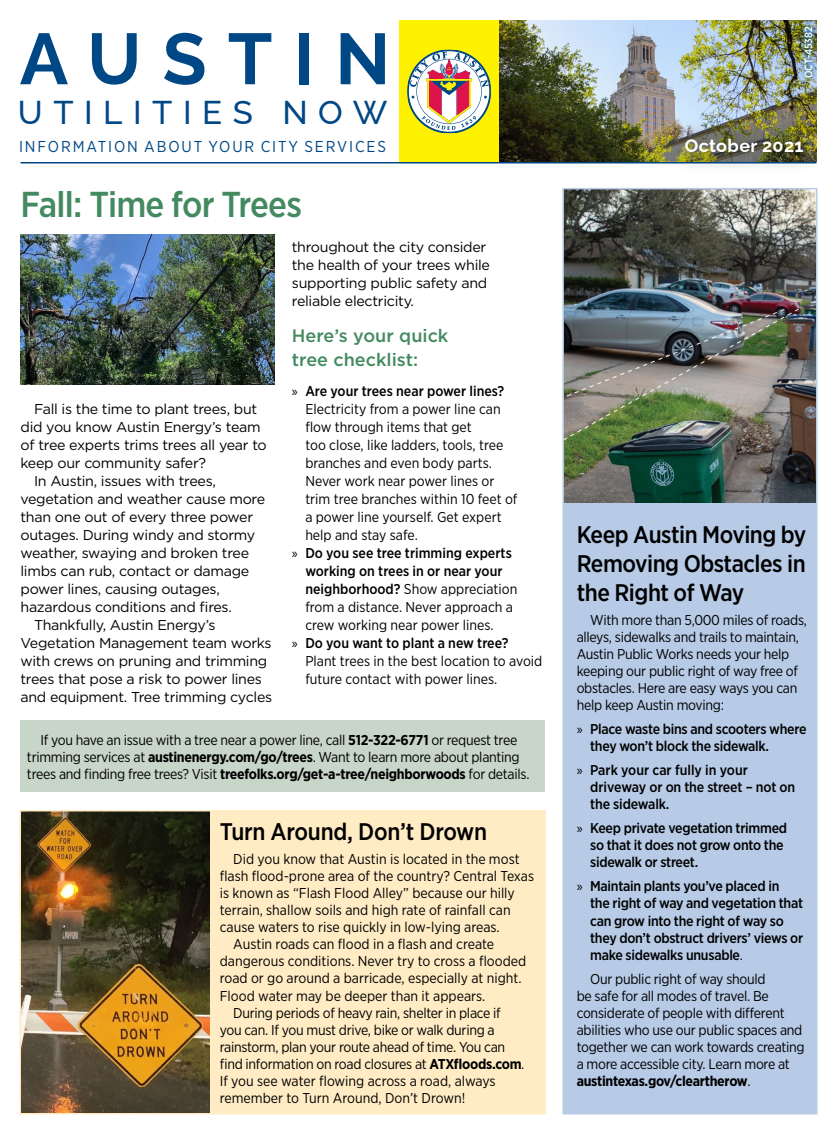
<style>
.page{position:relative;width:837px;height:1134px;background:#fff}
.page>*{position:absolute;margin:0;border:0;box-sizing:border-box;transform-origin:0 0}
.t1{font:700 72px "Raleway";letter-spacing:.295em;color:#004785}
.t2{font:500 36px "Gotham Narrow";letter-spacing:-.02em;color:#438a60}
.t3{font:500 33px "Raleway";letter-spacing:.32em;color:#004785}
.t4{font:500 24px/28.8px "Gotham Narrow";letter-spacing:-.02em;color:#000;text-align:justify}
.t5{font:500 18px/24px "Gotham";color:#438a60}
.t6{font:700 18px "Raleway";letter-spacing:.02em;color:#fff}
.t7{font:15.75px "Gotham Narrow";letter-spacing:.12em;color:#004785}
.t8{font:14.25px "Gotham Narrow";color:#000}
.t9{font:14.25px/17.1px "Gotham Narrow";letter-spacing:-.02em;color:#000}
.t10{font:14.25px/18px "Gotham";letter-spacing:-.02em;color:#000}
.t11{font:500 14.25px/17.1px "Gotham Narrow";letter-spacing:-.02em;color:#000}
.t12{font:500 14.25px "Gotham Narrow";color:#000}
.t13{font:500 10.5px "Gotham Narrow";color:#fff}
.s1{font-family:"Myriad Pro";font-weight:400}
.s2{font-weight:500}
.s3{font-weight:700}
.s4{font-weight:400}
</style>
<div class="page">
<img style="left:499px;top:21px;width:317px;height:141px">
<div style="left:664px;top:119px;width:159px;height:56px;background:#000;opacity:.71"></div>
<div style="left:399px;top:21px;width:100px;height:142px;background:#fff200"></div>
<svg style="left:407px;top:50px;width:84px;height:83px"></svg>
<hr style="left:21px;top:162px;width:795px;height:2px;background:#004785">
<div style="left:798px;top:21px;width:20px;height:63px;background:#005385;opacity:.7"></div>
<img style="left:21px;top:234px;width:253px;height:150px">
<div style="left:20px;top:720px;width:525px;height:72px;background:#c8d5c9"></div>
<div style="left:563px;top:192px;width:254px;height:922px;background:#b7cae6"></div>
<img style="left:565px;top:191px;width:250px;height:311px">
<div style="left:562px;top:188px;width:256px;height:927px;border:2px solid #b7cae6"></div>
<div style="left:20px;top:810px;width:525px;height:304px;background:#ffecc5"></div>
<img style="left:22px;top:813px;width:187px;height:299px">
<div style="left:19px;top:810px;width:527px;height:305px;border:2px solid #ffecc5"></div>
<p class="t13" style="left:802px;top:78px;width:53px;rotate:-90deg">OCT-45382</p>
<h1 class="t1" style="left:20px;top:1px;width:372px">AUSTIN</h1>
<h3 class="t3" style="left:18px;top:86px;width:371px">UTILITIES NOW</h3>
<p class="t7" style="left:19px;top:137px;width:368px">INFORMATION ABOUT YOUR CITY SERVICES</p>
<p class="t6" style="left:685px;top:132px;width:120px">October 2021</p>
<h2 class="t2" style="left:21px;top:181px;width:283px">Fall: Time for Trees</h2>
<p class="t10" style="left:34px;top:400px;width:225px">Fall is the time to plant trees, but</p>
<p class="t10" style="left:21px;top:418px;width:242px">did you know Austin Energy’s team</p>
<p class="t10" style="left:21px;top:436px;width:248px">of tree experts trims trees all year to</p>
<p class="t10" style="left:21px;top:454px;width:187px">keep our community safer?</p>
<p class="t10" style="left:34px;top:472px;width:183px">In Austin, issues with trees,</p>
<p class="t10" style="left:21px;top:490px;width:246px">vegetation and weather cause more</p>
<p class="t10" style="left:21px;top:508px;width:234px">than one out of every three power</p>
<p class="t10" style="left:21px;top:526px;width:236px">outages. During windy and stormy</p>
<p class="t10" style="left:21px;top:544px;width:230px">weather, swaying and broken tree</p>
<p class="t10" style="left:21px;top:562px;width:230px">limbs can rub, contact or damage</p>
<p class="t10" style="left:21px;top:580px;width:201px">power lines, causing outages,</p>
<p class="t10" style="left:21px;top:598px;width:213px">hazardous conditions and fires.</p>
<p class="t10" style="left:34px;top:616px;width:183px">Thankfully, Austin Energy’s</p>
<p class="t10" style="left:21px;top:634px;width:253px">Vegetation Management team works</p>
<p class="t10" style="left:21px;top:652px;width:248px">with crews on pruning and trimming</p>
<p class="t10" style="left:21px;top:670px;width:243px">trees that pose a risk to power lines</p>
<p class="t10" style="left:21px;top:688px;width:253px">and equipment. Tree trimming cycles</p>
<p class="t10" style="left:292px;top:238px;width:200px">throughout the city consider the health of your trees while supporting public safety and reliable electricity.</p>
<p class="t5" style="left:292px;top:323px;width:158px">Here’s your quick tree checklist:</p>
<p class="t12" style="left:292px;top:382px;width:214px"><span class="s1">»</span> Are your trees near power lines?</p>
<p class="t8" style="left:305px;top:400px;width:197px">Electricity from a power line can</p>
<p class="t8" style="left:305px;top:418px;width:168px">flow through items that get</p>
<p class="t8" style="left:305px;top:436px;width:200px">too close, like ladders, tools, tree</p>
<p class="t8" style="left:305px;top:454px;width:188px">branches and even body parts.</p>
<p class="t8" style="left:305px;top:472px;width:191px">Never work near power lines or</p>
<p class="t8" style="left:305px;top:490px;width:214px">trim tree branches within 10 feet of</p>
<p class="t8" style="left:305px;top:508px;width:198px">a power line yourself. Get expert</p>
<p class="t8" style="left:305px;top:526px;width:114px">help and stay safe.</p>
<p class="t12" style="left:292px;top:544px;width:222px"><span class="s1">»</span> Do you see tree trimming experts</p>
<p class="t12" style="left:305px;top:562px;width:199px">working on trees in or near your</p>
<p class="t8" style="left:305px;top:580px;width:214px"><span class="s2">neighborhood?</span> Show appreciation</p>
<p class="t8" style="left:305px;top:598px;width:209px">from a distance. Never approach a</p>
<p class="t8" style="left:305px;top:616px;width:190px">crew working near power lines.</p>
<p class="t12" style="left:292px;top:634px;width:218px"><span class="s1">»</span> Do you want to plant a new tree?</p>
<p class="t8" style="left:305px;top:652px;width:239px">Plant trees in the best location to avoid</p>
<p class="t8" style="left:305px;top:670px;width:194px">future contact with power lines.</p>
<p class="t9" style="left:27px;top:731px;width:504px;text-indent:13px">If you have an issue with a tree near a power line, call <span class="s3">512-322-6771</span> or request tree trimming services at <span class="s3">austinenergy.com/go/trees</span>. Want to learn more about planting trees and finding free trees? Visit <span class="s3">treefolks.org/get-a-tree/neighborwoods</span> for details.</p>
<h3 class="t4" style="left:220px;top:817px;width:269px">Turn Around, Don’t Drown</h3>
<p class="t8" style="left:233px;top:850px;width:288px">Did you know that Austin is located in the most</p>
<p class="t8" style="left:220px;top:867px;width:316px">flash flood-prone area of the country? Central Texas</p>
<p class="t8" style="left:220px;top:884px;width:297px">is known as “Flash Flood Alley” because our hilly</p>
<p class="t8" style="left:220px;top:901px;width:292px">terrain, shallow soils and high rate of rainfall can</p>
<p class="t8" style="left:220px;top:918px;width:282px">cause waters to rise quickly in low-lying areas.</p>
<p class="t8" style="left:233px;top:935px;width:262px">Austin roads can flood in a flash and create</p>
<p class="t8" style="left:220px;top:952px;width:308px">dangerous conditions. Never try to cross a flooded</p>
<p class="t8" style="left:220px;top:970px;width:303px">road or go around a barricade, especially at night.</p>
<p class="t8" style="left:220px;top:987px;width:267px">Flood water may be deeper than it appears.</p>
<p class="t9" style="left:233px;top:1004px;width:269px">During periods of heavy rain, shelter in place if</p>
<p class="t9" style="left:220px;top:1021px;width:277px">you can. If you must drive, bike or walk during a</p>
<p class="t9" style="left:220px;top:1038px;width:287px">rainstorm, plan your route ahead of time. You can</p>
<p class="t9" style="left:220px;top:1055px;width:306px">find information on road closures at <span class="s3">ATXfloods.com</span>.</p>
<p class="t8" style="left:220px;top:1072px;width:277px">If you see water flowing across a road, always</p>
<p class="t8" style="left:220px;top:1089px;width:247px">remember to Turn Around, Don’t Drown!</p>
<h3 class="t4" style="left:577px;top:520px;width:231px">Keep Austin Moving by Removing Obstacles in the Right of Way</h3>
<p class="t9" style="left:577px;top:611px;width:232px;text-indent:13px">With more than 5,000 miles of roads, alleys, sidewalks and trails to maintain, Austin Public Works needs your help keeping our public right of way free of obstacles. Here are easy ways you can help keep Austin moving:</p>
<p class="t11" style="left:590px;top:721px;width:218px;text-indent:-13px"><span class="s1">»</span> Place waste bins and scooters where they won’t block the sidewalk.</p>
<p class="t11" style="left:590px;top:761px;width:206px;text-indent:-13px"><span class="s1">»</span> Park your car fully in your driveway or on the street – not on the sidewalk.</p>
<p class="t11" style="left:590px;top:820px;width:199px;text-indent:-13px"><span class="s1">»</span> Keep private vegetation trimmed so that it does not grow onto the sidewalk or street.</p>
<p class="t11" style="left:590px;top:878px;width:215px;text-indent:-13px"><span class="s1">»</span> Maintain plants you’ve placed in<br>the right of way and vegetation that can grow into the right of way so they don’t obstruct drivers’ views or make sidewalks unusable<span class="s4">.</span></p>
<p class="t9" style="left:577px;top:970px;width:230px;text-indent:13px">Our public right of way should<br>be safe for all modes of travel. Be considerate of people with different abilities who use our public spaces and together we can work towards creating a more accessible city. Learn more at <span class="s3">austintexas.gov/cleartherow</span>.</p>
</div>
